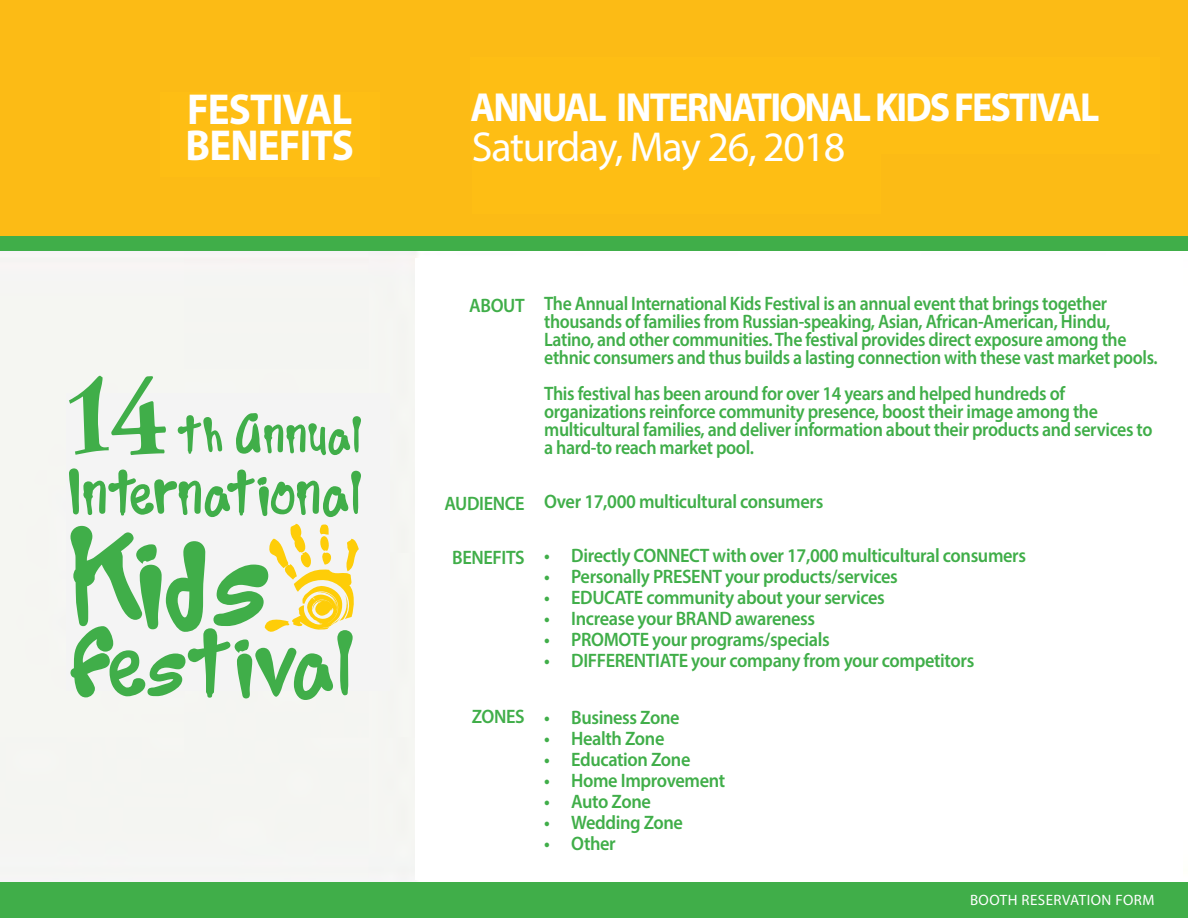
<style>
.page{position:relative;width:1188px;height:918px;background:#fff}
.page>*{position:absolute;margin:0;border:0;box-sizing:border-box;transform-origin:0 0}
.t1{font:700 43.5px "Myriad Pro";letter-spacing:-.02em;color:#fff;scale:.94 1}
.t2{font:42px "Myriad Pro";letter-spacing:-.03em;color:#fff}
.t3{font:700 40.8px "Myriad Pro";letter-spacing:-.05em;color:#fff;scale:.93 1}
.t4{font:600 19.5px "Myriad Pro";letter-spacing:-.02em;color:#40ae49;scale:.94 1}
.t5{font:600 19.5px/18px "Myriad Pro";letter-spacing:-.02em;color:#40ae49;scale:.91 1}
.t6{font:600 19.5px/18px "Myriad Pro";letter-spacing:-.02em;color:#40ae49;scale:.92 1}
.t7{font:15px "Myriad Pro";letter-spacing:.03em;color:#fff}
</style>
<div class="page">
<div style="left:0;top:882px;width:1188px;height:36px;background:#40ae49"></div>
<div style="left:0;top:236px;width:1188px;height:15px;background:#40ae49"></div>
<div style="left:66px;top:393px;width:324px;height:298px;background:#f4f4f4"></div>
<svg style="left:69px;top:468px;width:292px;height:232px"></svg>
<svg style="left:178px;top:415px;width:44px;height:39px"></svg>
<svg style="left:236px;top:413px;width:125px;height:42px"></svg>
<div style="left:0;top:0;width:1188px;height:236px;background:#fcbb15"></div>
<svg style="left:69px;top:376px;width:98px;height:79px"></svg>
<p class="t1" style="left:187px;top:81px;width:177px">FESTIVAL</p>
<p class="t1" style="left:186px;top:117px;width:180px">BENEFITS</p>
<p class="t3" style="left:470px;top:81px;width:678px">ANNUAL INTERNATIONAL KIDS FESTIVAL</p>
<p class="t2" style="left:472px;top:121px;width:375px">Saturday, May 26, 2018</p>
<p class="t4" style="left:469px;top:293px;width:61px">ABOUT</p>
<p class="t4" style="left:445px;top:491px;width:87px">AUDIENCE</p>
<p class="t4" style="left:452px;top:545px;width:79px">BENEFITS</p>
<p class="t4" style="left:472px;top:704px;width:58px">ZONES</p>
<p class="t5" style="left:544px;top:294px;width:676px">The Annual International Kids Festival is an annual event that brings together thousands of families from Russian-speaking, Asian, African-American, Hindu, Latino, and other communities. The festival provides direct exposure among the ethnic consumers and thus builds a lasting connection with these vast market pools.</p>
<p class="t6" style="left:544px;top:384px;width:663px">This festival has been around for over 14 years and helped hundreds of organizations reinforce community presence, boost their image among the multicultural families, and deliver information about their products and services to a hard-to reach market pool.</p>
<p class="t4" style="left:544px;top:489px;width:298px">Over 17,000 multicultural consumers</p>
<p class="t4" style="left:544px;top:543px;width:514px">• Directly CONNECT with over 17,000 multicultural consumers</p>
<p class="t4" style="left:544px;top:564px;width:378px">• Personally PRESENT your products/services</p>
<p class="t4" style="left:544px;top:585px;width:364px">• EDUCATE community about your services</p>
<p class="t4" style="left:544px;top:606px;width:290px">• Increase your BRAND awareness</p>
<p class="t4" style="left:544px;top:627px;width:305px">• PROMOTE your programs/specials</p>
<p class="t4" style="left:544px;top:648px;width:459px">• DIFFERENTIATE your company from your competitors</p>
<p class="t4" style="left:544px;top:705px;width:146px">• Business Zone</p>
<p class="t4" style="left:544px;top:726px;width:129px">• Health Zone</p>
<p class="t4" style="left:544px;top:747px;width:157px">• Education Zone</p>
<p class="t4" style="left:544px;top:768px;width:194px">• Home Improvement</p>
<p class="t4" style="left:544px;top:789px;width:115px">• Auto Zone</p>
<p class="t4" style="left:544px;top:810px;width:149px">• Wedding Zone</p>
<p class="t4" style="left:544px;top:831px;width:78px">• Other</p>
<p class="t7" style="left:970px;top:891px;width:186px">BOOTH RESERVATION FORM</p>
</div>
